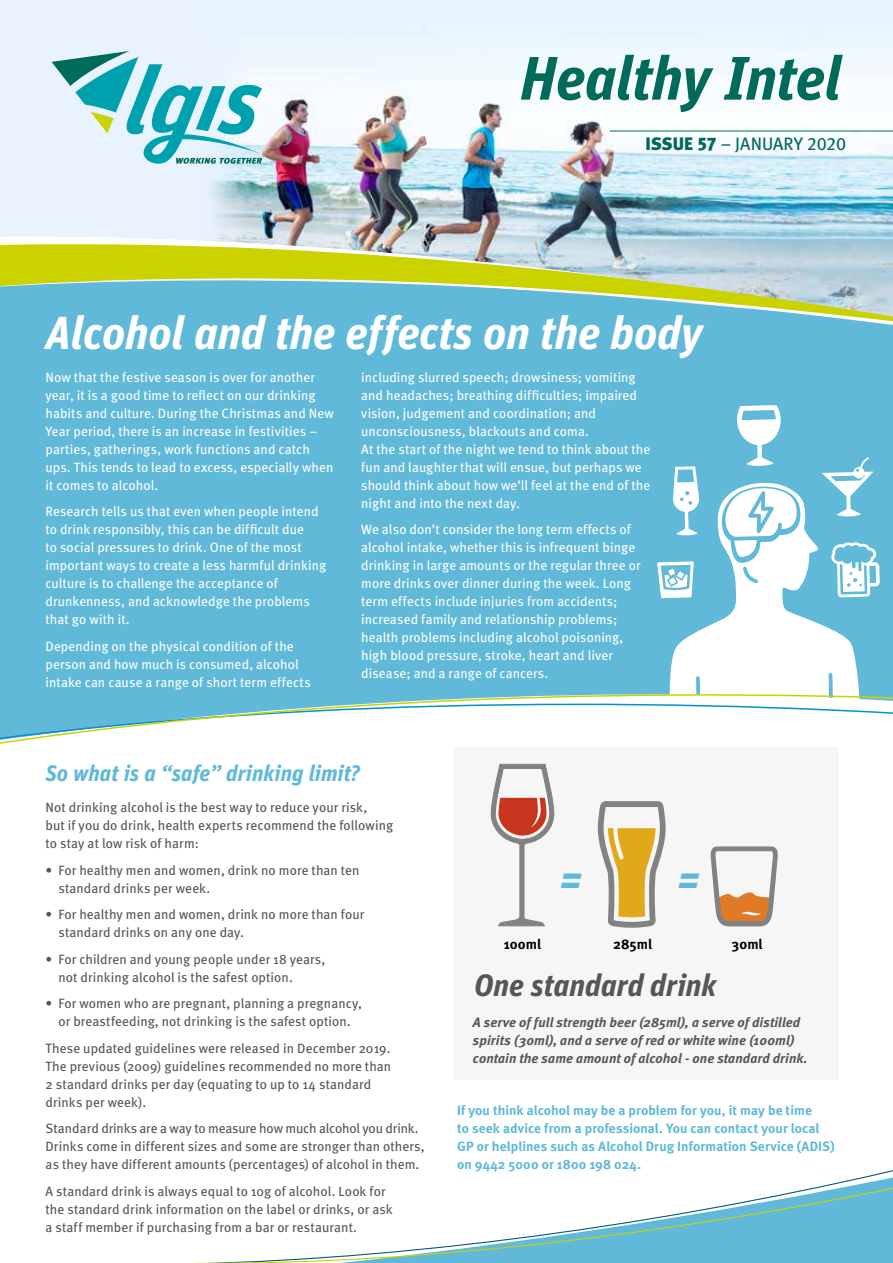
<style>
.page{position:relative;width:893px;height:1263px;background:#fff}
.page>*{position:absolute;margin:0;border:0;box-sizing:border-box;transform-origin:0 0}
.t1{font:italic 700 61.35px "Unit Pro";letter-spacing:-.015em;color:#006a5b}
.t2{font:italic 700 46.2px "Unit Pro";letter-spacing:-.005em;color:#fff}
.t3{font:italic 700 40.5px "Unit Pro";color:#60b9d8}
.t4{font:italic 700 30.9px "Unit Pro";color:#565655}
.t5{font:italic 700 22.5px "Unit Pro";color:#60b9d8}
.t6{font:18px "Meta Book LF";color:#006a5b}
.t7{font:700 14.1px "Meta";letter-spacing:.005em;color:#000}
.t8{font:13.5px/18px "Meta";letter-spacing:.005em;color:#fff}
.t9{font:13.5px/18px "Meta";letter-spacing:.005em;color:#565655}
.t10{font:700 13.5px/18px "Meta";letter-spacing:.005em;color:#60b9d8}
.t11{font:italic 700 13.5px/18px "Meta";letter-spacing:.005em;color:#565655}
.s1{font-family:"Meta Black LF"}
</style>
<div class="page">
<div style="left:0;top:460px;width:893px;height:226px;background:#60b9d8"></div>
<div style="left:0;top:0;width:198px;height:230px;background:#e8f3fe"></div>
<img style="left:198px;top:0;width:695px;height:230px">
<img style="left:0;top:230px;width:893px;height:5px">
<svg style="left:52px;top:51px;width:210px;height:117px;background:#9fd6de"></svg>
<div style="left:0;top:333px;width:893px;height:127px;background:#60b9d8"></div>
<hr style="left:610px;top:131px;width:283px;height:1px;background:#006a5b">
<svg style="left:196px;top:1176px;width:697px;height:87px"></svg>
<svg style="left:0;top:235px;width:893px;height:98px;background:#9cc9a8"></svg>
<div style="left:453px;top:747px;width:386px;height:333px;background:#f7f6f7"></div>
<svg style="left:490px;top:763px;width:65px;height:164px"></svg>
<svg style="left:597px;top:801px;width:69px;height:127px"></svg>
<svg style="left:710px;top:846px;width:68px;height:81px"></svg>
<svg style="left:657px;top:405px;width:223px;height:281px"></svg>
<svg style="left:0;top:686px;width:893px;height:58px"></svg>
<h1 class="t1" style="left:520px;top:33px;width:323px">Healthy Intel</h1>
<h3 class="t6" style="left:645px;top:132px;width:202px"><span class="s1">ISSUE 57</span> – JANUARY 2020</h3>
<h2 class="t2" style="left:45px;top:299px;width:659px">Alcohol and the effects on the body</h2>
<p class="t8" style="left:45px;top:368px;width:290px">Now that the festive season is over for another year, it is a good time to reflect on our drinking habits and culture. During the Christmas and New Year period, there is an increase in festivities – parties, gatherings, work functions and catch ups. This tends to lead to excess, especially when it comes to alcohol.</p>
<p class="t8" style="left:45px;top:502px;width:282px">Research tells us that even when people intend to drink responsibly, this can be difficult due<br>to social pressures to drink. One of the most important ways to create a less harmful drinking culture is to challenge the acceptance of drunkenness, and acknowledge the problems that go with it.</p>
<p class="t8" style="left:45px;top:637px;width:267px">Depending on the physical condition of the person and how much is consumed, alcohol intake can cause a range of short term effects</p>
<p class="t8" style="left:361px;top:368px;width:291px">including slurred speech; drowsiness; vomiting and headaches; breathing difficulties; impaired vision, judgement and coordination; and unconsciousness, blackouts and coma.<br>At the start of the night we tend to think about the fun and laughter that will ensue, but perhaps we should think about how we’ll feel at the end of the night and into the next day.</p>
<p class="t8" style="left:361px;top:520px;width:281px">We also don’t consider the long term effects of alcohol intake, whether this is infrequent binge drinking in large amounts or the regular three or more drinks over dinner during the week. Long term effects include injuries from accidents; increased family and relationship problems; health problems including alcohol poisoning, high blood pressure, stroke, heart and liver disease; and a range of cancers.</p>
<h3 class="t5" style="left:45px;top:757px;width:316px">So what is a “safe” drinking limit?</h3>
<p class="t9" style="left:45px;top:798px;width:349px">Not drinking alcohol is the best way to reduce your risk,<br>but if you do drink, health experts recommend the following to stay at low risk of harm:</p>
<p class="t9" style="left:58px;top:861px;width:303px;text-indent:-13px">• For healthy men and women, drink no more than ten standard drinks per week.</p>
<p class="t9" style="left:58px;top:905px;width:308px;text-indent:-13px">• For healthy men and women, drink no more than four standard drinks on any one day.</p>
<p class="t9" style="left:58px;top:949px;width:269px;text-indent:-13px">• For children and young people under 18 years, not drinking alcohol is the safest option.</p>
<p class="t9" style="left:45px;top:994px;width:318px;text-align:center">• For women who are pregnant, planning a pregnancy, or breastfeeding, not drinking is the safest option.</p>
<p class="t9" style="left:45px;top:1038px;width:347px">These updated guidelines were released in December 2019.<br>The previous (2009) guidelines recommended no more than 2 standard drinks per day (equating to up to 14 standard drinks per week).</p>
<p class="t9" style="left:45px;top:1119px;width:381px">Standard drinks are a way to measure how much alcohol you drink.<br>Drinks come in different sizes and some are stronger than others, as they have different amounts (percentages) of alcohol in them.</p>
<p class="t9" style="left:45px;top:1181px;width:349px">A standard drink is always equal to 10g of alcohol. Look for the standard drink information on the label or drinks, or ask a staff member if purchasing from a bar or restaurant.</p>
<h3 class="t3" style="left:560px;top:849px;width:24px">=</h3>
<h3 class="t3" style="left:677px;top:849px;width:24px">=</h3>
<p class="t7" style="left:504px;top:935px;width:39px">100ml</p>
<p class="t7" style="left:613px;top:935px;width:40px">285ml</p>
<p class="t7" style="left:732px;top:935px;width:32px">30ml</p>
<h3 class="t4" style="left:474px;top:963px;width:244px">One standard drink</h3>
<p class="t11" style="left:473px;top:1013px;width:336px">A serve of full strength beer (285ml), a serve of distilled spirits (30ml), and a serve of red or white wine (100ml) contain the same amount of alcohol - one standard drink.</p>
<p class="t10" style="left:457px;top:1101px;width:379px">If you think alcohol may be a problem for you, it may be time<br>to seek advice from a professional. You can contact your local GP or helplines such as Alcohol Drug Information Service (ADIS) on 9442 5000 or 1800 198 024.</p>
</div>
